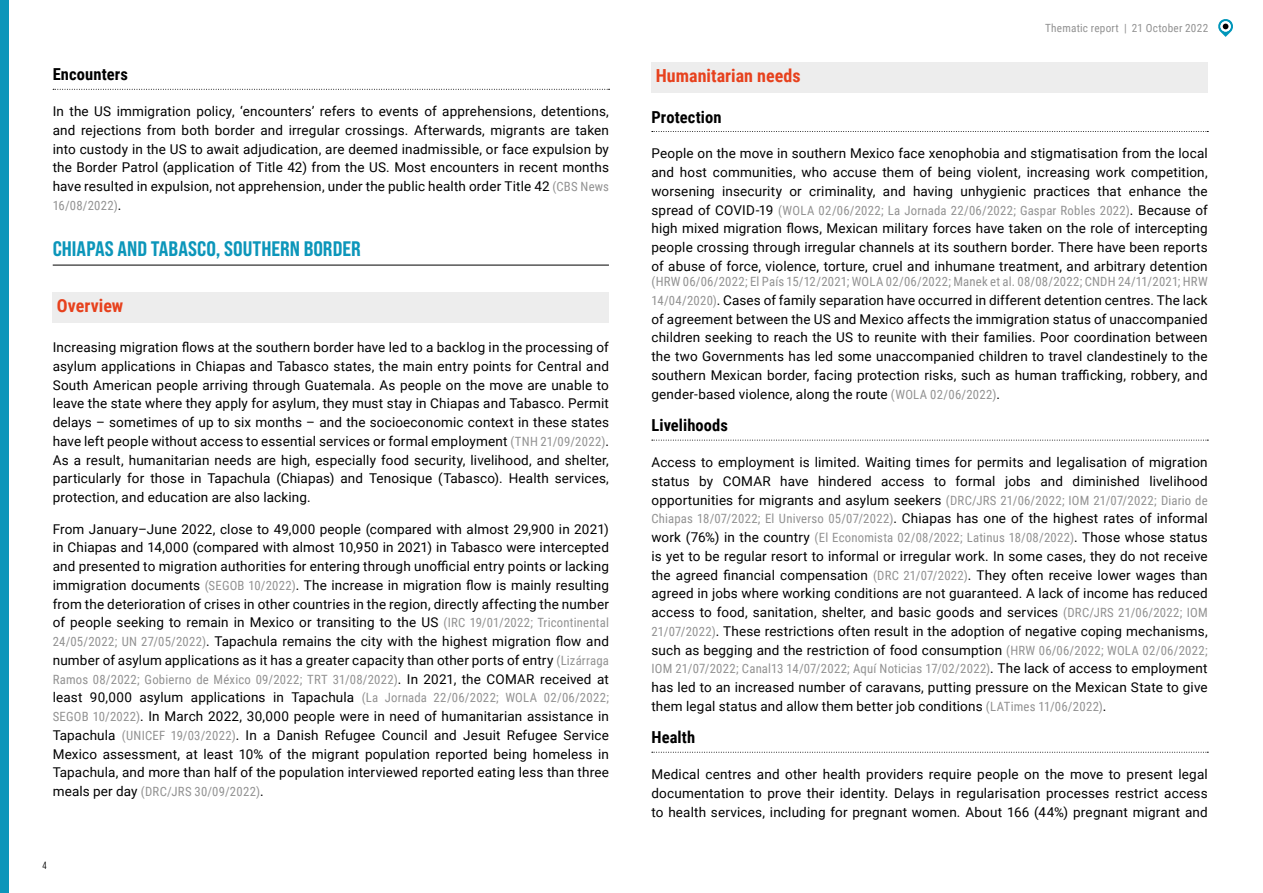
<style>
.page{position:relative;width:1263px;height:893px;background:#fff}
.page>*{position:absolute;margin:0;border:0;box-sizing:border-box;transform-origin:0 0}
.t1{font:21px "Bebas Neue Pro Semi Exp X Bold";letter-spacing:.005em;color:#0c96ba}
.t2{font:700 18px "Roboto Condensed";color:#e7411d}
.t3{font:700 16.5px "Roboto Condensed";letter-spacing:.005em;color:#000}
.t4{font:13.5px/18.8px "Roboto";letter-spacing:.01em;color:#000;text-align:justify}
.t5{font:12.75px "Roboto Condensed";letter-spacing:.015em;color:#929292}
.t6{font:11.25px "Roboto Condensed";letter-spacing:.025em;color:#929292}
.t7{font:10.5px "Bebas Neue Pro Middle";color:#000}
.s1{font-family:"Roboto Condensed";font-size:12.75px;color:#929292}
.s2{font-family:"Roboto";font-size:13.5px;color:#000}
</style>
<div class="page">
<svg style="left:1218px;top:19px;width:15px;height:18px"></svg>
<div style="left:0;top:0;width:9px;height:893px;background:#0c96ba"></div>
<svg style="left:53px;top:89px;width:557px;height:1px"></svg>
<hr style="left:53px;top:265px;width:556px;height:1px;background:#000">
<div style="left:53px;top:292px;width:556px;height:31px;background:#ededed"></div>
<div style="left:651px;top:62px;width:557px;height:30px;background:#ededed"></div>
<svg style="left:652px;top:131px;width:556px;height:1px"></svg>
<svg style="left:652px;top:440px;width:556px;height:1px"></svg>
<svg style="left:652px;top:752px;width:556px;height:1px"></svg>
<p class="t3" style="left:53px;top:63px;width:77px">Encounters</p>
<p class="t4" style="left:53px;top:101px;width:558px">In the US immigration policy, ‘encounters’ refers to events of apprehensions, detentions, and rejections from both border and irregular crossings. Afterwards, migrants are taken into custody in the US to await adjudication, are deemed inadmissible, or face expulsion by the Border Patrol (application of Title 42) from the US. Most encounters in recent months have resulted in expulsion, not apprehension, under the public health order Title 42 <span class="s1">(CBS News</span></p>
<p class="t5" style="left:53px;top:196px;width:70px">16/08/2022)<span class="s2">.</span></p>
<h1 class="t1" style="left:53px;top:236px;width:309px">CHIAPAS AND TABASCO, SOUTHERN BORDER</h1>
<h2 class="t2" style="left:57px;top:293px;width:68px">Overview</h2>
<p class="t4" style="left:53px;top:337px;width:558px">Increasing migration flows at the southern border have led to a backlog in the processing of asylum applications in Chiapas and Tabasco states, the main entry points for Central and South American people arriving through Guatemala. As people on the move are unable to leave the state where they apply for asylum, they must stay in Chiapas and Tabasco. Permit delays – sometimes of up to six months – and the socioeconomic context in these states have left people without access to essential services or formal employment <span class="s1">(TNH 21/09/2022)</span>.<br>As a result, humanitarian needs are high, especially food security, livelihood, and shelter, particularly for those in Tapachula (Chiapas) and Tenosique (Tabasco). Health services, protection, and education are also lacking.</p>
<p class="t4" style="left:53px;top:519px;width:558px">From January–June 2022, close to 49,000 people (compared with almost 29,900 in 2021) in Chiapas and 14,000 (compared with almost 10,950 in 2021) in Tabasco were intercepted and presented to migration authorities for entering through unofficial entry points or lacking immigration documents <span class="s1">(SEGOB 10/2022)</span>. The increase in migration flow is mainly resulting from the deterioration of crises in other countries in the region, directly affecting the number of people seeking to remain in Mexico or transiting to the US <span class="s1">(IRC 19/01/2022; Tricontinental 24/05/2022; UN 27/05/2022)</span>. Tapachula remains the city with the highest migration flow and number of asylum applications as it has a greater capacity than other ports of entry <span class="s1">(Lizárraga</span></p>
<p class="t5" style="left:53px;top:670px;width:558px">Ramos 08/2022; Gobierno de México 09/2022; TRT 31/08/2022)<span class="s2">. In 2021, the COMAR received at</span></p>
<p class="t4" style="left:53px;top:688px;width:558px">least 90,000 asylum applications in Tapachula <span class="s1">(La Jornada 22/06/2022; WOLA 02/06/2022; SEGOB 10/2022)</span>. In March 2022, 30,000 people were in need of humanitarian assistance in Tapachula <span class="s1">(UNICEF 19/03/2022)</span>. In a Danish Refugee Council and Jesuit Refugee Service Mexico assessment, at least 10% of the migrant population reported being homeless in Tapachula, and more than half of the population interviewed reported eating less than three</p>
<p class="t5" style="left:53px;top:783px;width:212px"><span class="s2">meals per day</span> (DRC/JRS 30/09/2022)<span class="s2">.</span></p>
<p class="t7" style="left:43px;top:859px;width:6px">4</p>
<p class="t6" style="left:1045px;top:20px;width:165px">Thematic report | 21 October 2022</p>
<h2 class="t2" style="left:656px;top:63px;width:146px">Humanitarian needs</h2>
<p class="t3" style="left:651px;top:105px;width:71px">Protection</p>
<p class="t4" style="left:651px;top:144px;width:558px">People on the move in southern Mexico face xenophobia and stigmatisation from the local and host communities, who accuse them of being violent, increasing work competition, worsening insecurity or criminality, and having unhygienic practices that enhance the</p>
<p class="t5" style="left:651px;top:201px;width:558px"><span class="s2">spread of COVID-19</span> (WOLA 02/06/2022; La Jornada 22/06/2022; Gaspar Robles 2022)<span class="s2">. Because of</span></p>
<p class="t4" style="left:651px;top:219px;width:558px">high mixed migration flows, Mexican military forces have taken on the role of intercepting people crossing through irregular channels at its southern border. There have been reports of abuse of force, violence, torture, cruel and inhumane treatment, and arbitrary detention</p>
<p class="t5" style="left:651px;top:273px;width:558px">(HRW 06/06/2022; El País 15/12/2021; WOLA 02/06/2022; Manek et al. 08/08/2022; CNDH 24/11/2021; HRW</p>
<p class="t4" style="left:651px;top:290px;width:558px"><span class="s1">14/04/2020)</span>. Cases of family separation have occurred in different detention centres. The lack of agreement between the US and Mexico affects the immigration status of unaccompanied children seeking to reach the US to reunite with their families. Poor coordination between the two Governments has led some unaccompanied children to travel clandestinely to the southern Mexican border, facing protection risks, such as human trafficking, robbery, and gender-based violence, along the route <span class="s1">(WOLA 02/06/2022)</span>.</p>
<p class="t3" style="left:651px;top:414px;width:78px">Livelihoods</p>
<p class="t4" style="left:651px;top:452px;width:558px">Access to employment is limited. Waiting times for permits and legalisation of migration status by COMAR have hindered access to formal jobs and diminished livelihood</p>
<p class="t5" style="left:651px;top:491px;width:558px"><span class="s2">opportunities for migrants and asylum seekers</span> (DRC/JRS 21/06/2022; IOM 21/07/2022; Diario de</p>
<p class="t4" style="left:651px;top:509px;width:558px"><span class="s1">Chiapas 18/07/2022; El Universo 05/07/2022)</span>. Chiapas has one of the highest rates of informal</p>
<p class="t5" style="left:651px;top:528px;width:558px"><span class="s2">work (76%) in the country</span> (El Economista 02/08/2022; Latinus 18/08/2022)<span class="s2">. Those whose status</span></p>
<p class="t4" style="left:651px;top:546px;width:558px">is yet to be regular resort to informal or irregular work. In some cases, they do not receive the agreed financial compensation <span class="s1">(DRC 21/07/2022)</span>. They often receive lower wages than agreed in jobs where working conditions are not guaranteed. A lack of income has reduced access to food, sanitation, shelter, and basic goods and services <span class="s1">(DRC/JRS 21/06/2022; IOM 21/07/2022)</span>. These restrictions often result in the adoption of negative coping mechanisms, such as begging and the restriction of food consumption <span class="s1">(HRW 06/06/2022; WOLA 02/06/2022;</span></p>
<p class="t5" style="left:651px;top:660px;width:558px">IOM 21/07/2022; Canal13 14/07/2022; Aquí Noticias 17/02/2022)<span class="s2">. The lack of access to employment</span></p>
<p class="t4" style="left:651px;top:677px;width:558px">has led to an increased number of caravans, putting pressure on the Mexican State to give them legal status and allow them better job conditions <span class="s1">(LATimes 11/06/2022)</span>.</p>
<p class="t3" style="left:651px;top:726px;width:45px">Health</p>
<p class="t4" style="left:651px;top:764px;width:558px">Medical centres and other health providers require people on the move to present legal documentation to prove their identity. Delays in regularisation processes restrict access to health services, including for pregnant women. About 166 (44%) pregnant migrant and</p>
</div>
